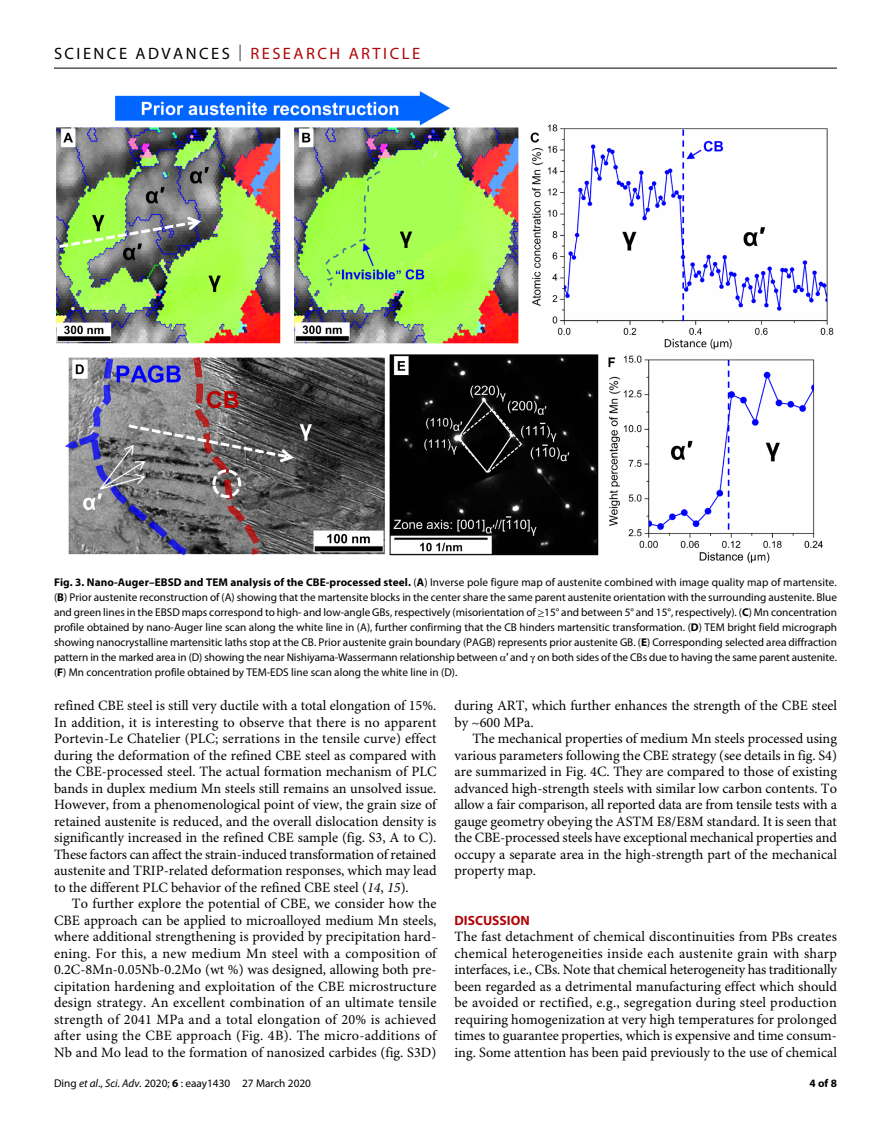
<style>
.page{position:relative;width:891px;height:1134px;background:#fff}
.page>*{position:absolute;margin:0;border:0;box-sizing:border-box;transform-origin:0 0}
.t1{font:16.5px "Myriad Pro";letter-spacing:.15em;color:#000}
.t2{font:14.25px/16.5px "Minion Pro";color:#000;text-align:justify}
.t3{font:700 13.5px "Myriad Pro";color:#b10508}
.t4{font:11.25px/15px "Myriad Pro";color:#000;text-align:justify}
.t5{font:700 11.25px "Myriad Pro";color:#000}
.s1{font-weight:300}
.s2{color:#b10508}
.s3{font-weight:700}
.s4{font-style:italic}
</style>
<div class="page">
<hr style="left:54px;top:68px;width:783px;height:1px;background:#000">
<img style="left:56px;top:91px;width:778px;height:472px">
<p class="t1" style="left:54px;top:40px;width:368px">SCIENCE ADVANCES <span class="s1">|</span> <span class="s2">RESEARCH ARTICLE</span></p>
<p class="t4" style="left:54px;top:575px;width:785px"><span class="s3">Fig. 3. Nano-Auger–EBSD and TEM analysis of the CBE-processed steel.</span> (<span class="s3">A</span>) Inverse pole figure map of austenite combined with image quality map of martensite. (<span class="s3">B</span>) Prior austenite reconstruction of (A) showing that the martensite blocks in the center share the same parent austenite orientation with the surrounding austenite. Blue and green lines in the EBSD maps correspond to high- and low-angle GBs, respectively (misorientation of ≥15° and between 5° and 15°, respectively). (<span class="s3">C</span>) Mn concentration profile obtained by nano-Auger line scan along the white line in (A), further confirming that the CB hinders martensitic transformation. (<span class="s3">D</span>) TEM bright field micrograph showing nanocrystalline martensitic laths stop at the CB. Prior austenite grain boundary (PAGB) represents prior austenite GB. (<span class="s3">E</span>) Corresponding selected area diffraction pattern in the marked area in (D) showing the near Nishiyama-Wassermann relationship between ′ and on both sides of the CBs due to having the same parent austenite. (<span class="s3">F</span>) Mn concentration profile obtained by TEM-EDS line scan along the white line in (D).</p>
<p class="t2" style="left:54px;top:699px;width:384px">refined CBE steel is still very ductile with a total elongation of 15%.<br>In addition, it is interesting to observe that there is no apparent Portevin-Le Chatelier (PLC; serrations in the tensile curve) effect during the deformation of the refined CBE steel as compared with the CBE-processed steel. The actual formation mechanism of PLC bands in duplex medium Mn steels still remains an unsolved issue.<br>However, from a phenomenological point of view, the grain size of retained austenite is reduced, and the overall dislocation density is significantly increased in the refined CBE sample (fig. S3, A to C).<br>These factors can affect the strain-induced transformation of retained austenite and TRIP-related deformation responses, which may lead to the different PLC behavior of the refined CBE steel (<span class="s4">14</span>, <span class="s4">15</span>).</p>
<p class="t2" style="left:54px;top:897px;width:384px;text-indent:18px">To further explore the potential of CBE, we consider how the CBE approach can be applied to microalloyed medium Mn steels, where additional strengthening is provided by precipitation hard&shy;ening. For this, a new medium Mn steel with a composition of 0.2C-8Mn-0.05Nb-0.2Mo (wt %) was designed, allowing both pre&shy;cipitation hardening and exploitation of the CBE microstructure design strategy. An excellent combination of an ultimate tensile strength of 2041 MPa and a total elongation of 20% is achieved after using the CBE approach (Fig. 4B). The micro-additions of Nb and Mo lead to the formation of nanosized carbides (fig. S3D)</p>
<p class="t4" style="left:54px;top:1076px;width:259px">Ding <span class="s4">et al</span>., <span class="s4">Sci. Adv.</span> 2020; <span class="s3">6</span> : eaay1430 27 March 2020</p>
<p class="t2" style="left:454px;top:699px;width:384px">during ART, which further enhances the strength of the CBE steel by ~600 MPa.</p>
<p class="t2" style="left:454px;top:732px;width:384px;text-indent:18px">The mechanical properties of medium Mn steels processed using various parameters following the CBE strategy (see details in fig. S4) are summarized in Fig. 4C. They are compared to those of existing advanced high-strength steels with similar low carbon contents. To allow a fair comparison, all reported data are from tensile tests with a gauge geometry obeying the ASTM E8/E8M standard. It is seen that the CBE-processed steels have exceptional mechanical properties and occupy a separate area in the high-strength part of the mechanical property map.</p>
<p class="t3" style="left:454px;top:909px;width:77px">DISCUSSION</p>
<p class="t2" style="left:454px;top:930px;width:384px">The fast detachment of chemical discontinuities from PBs creates chemical heterogeneities inside each austenite grain with sharp interfaces, i.e., CBs. Note that chemical heterogeneity has traditionally been regarded as a detrimental manufacturing effect which should be avoided or rectified, e.g., segregation during steel production requiring homogenization at very high temperatures for prolonged times to guarantee properties, which is expensive and time consum&shy;ing. Some attention has been paid previously to the use of chemical</p>
<p class="t5" style="left:810px;top:1074px;width:29px">4 of 8</p>
</div>
